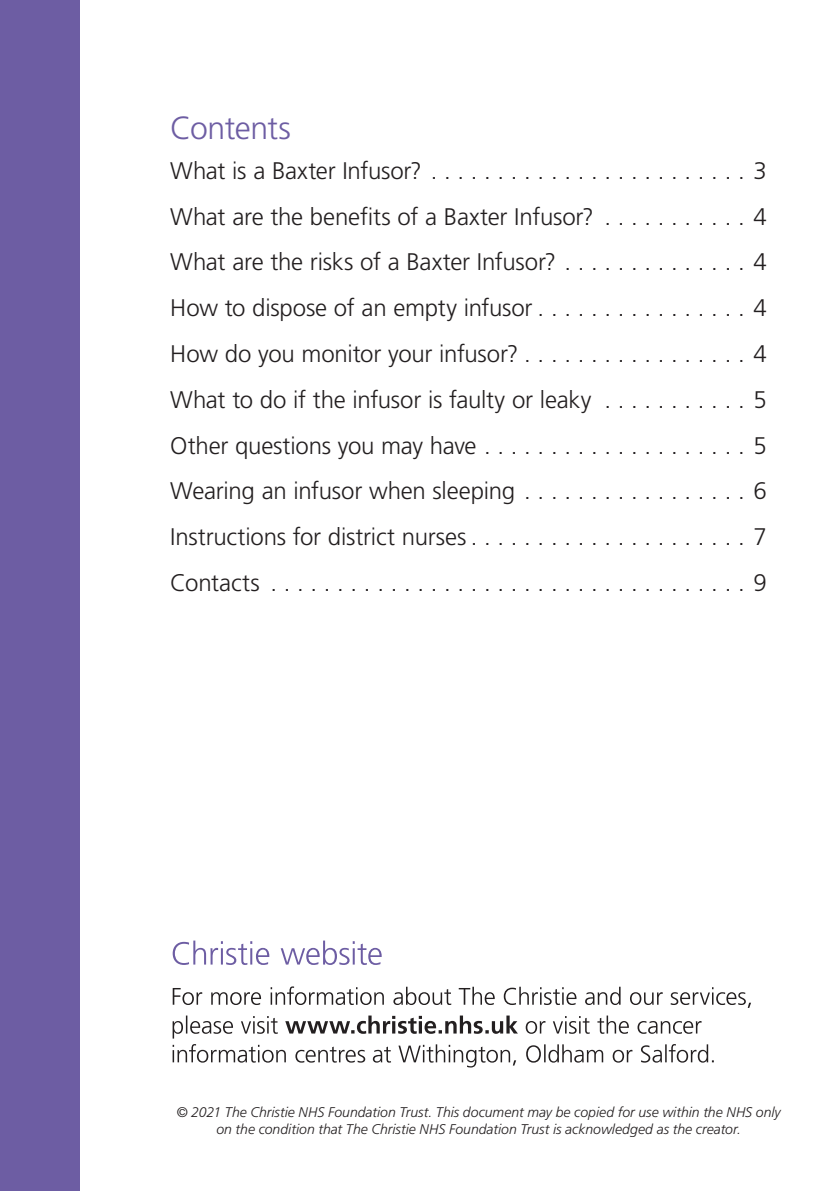
<style>
.page{position:relative;width:840px;height:1191px;background:#fff}
.page>*{position:absolute;margin:0;border:0;box-sizing:border-box;transform-origin:0 0}
.HEADING{font:300 32px "Frutiger";letter-spacing:-.02em;color:#6d5da3}
.t1{font:300 24px "Frutiger";letter-spacing:-.01em;color:#231f20}
.COPYRIGHT{font:italic 300 14px/16.8px "Frutiger";color:#231f20;text-align:center}
</style>
<div class="page">
<div style="left:0;top:0;width:79px;height:1191px;background:#6d5da3"></div>
<svg style="left:172px;top:1015px;width:529px;height:23px"></svg>
<svg style="left:173px;top:986px;width:577px;height:22px"></svg>
<svg style="left:172px;top:940px;width:209px;height:25px"></svg>
<svg style="left:172px;top:1044px;width:541px;height:23px"></svg>
<p class="HEADING" style="left:170px;top:109px;width:122px">Contents</p>
<p class="t1" style="left:170px;top:157px;width:597px">What is a Baxter Infusor? . . . . . . . . . . . . . . . . . . . . . . . . 3</p>
<p class="t1" style="left:170px;top:203px;width:597px">What are the benefits of a Baxter Infusor? . . . . . . . . . . . 4</p>
<p class="t1" style="left:170px;top:248px;width:597px">What are the risks of a Baxter Infusor? . . . . . . . . . . . . . . 4</p>
<p class="t1" style="left:170px;top:294px;width:597px">How to dispose of an empty infusor . . . . . . . . . . . . . . . . 4</p>
<p class="t1" style="left:170px;top:340px;width:597px">How do you monitor your infusor? . . . . . . . . . . . . . . . . . 4</p>
<p class="t1" style="left:170px;top:386px;width:597px">What to do if the infusor is faulty or leaky . . . . . . . . . . . 5</p>
<p class="t1" style="left:170px;top:432px;width:597px">Other questions you may have . . . . . . . . . . . . . . . . . . . . 5</p>
<p class="t1" style="left:170px;top:477px;width:597px">Wearing an infusor when sleeping . . . . . . . . . . . . . . . . . 6</p>
<p class="t1" style="left:170px;top:523px;width:597px">Instructions for district nurses . . . . . . . . . . . . . . . . . . . . . 7</p>
<p class="t1" style="left:170px;top:569px;width:597px">Contacts . . . . . . . . . . . . . . . . . . . . . . . . . . . . . . . . . . . . 9</p>
<p class="COPYRIGHT" style="left:176px;top:1103px;width:605px">© 2021 The Christie NHS Foundation Trust. This document may be copied for use within the NHS only on the condition that The Christie NHS Foundation Trust is acknowledged as the creator.</p>
</div>
